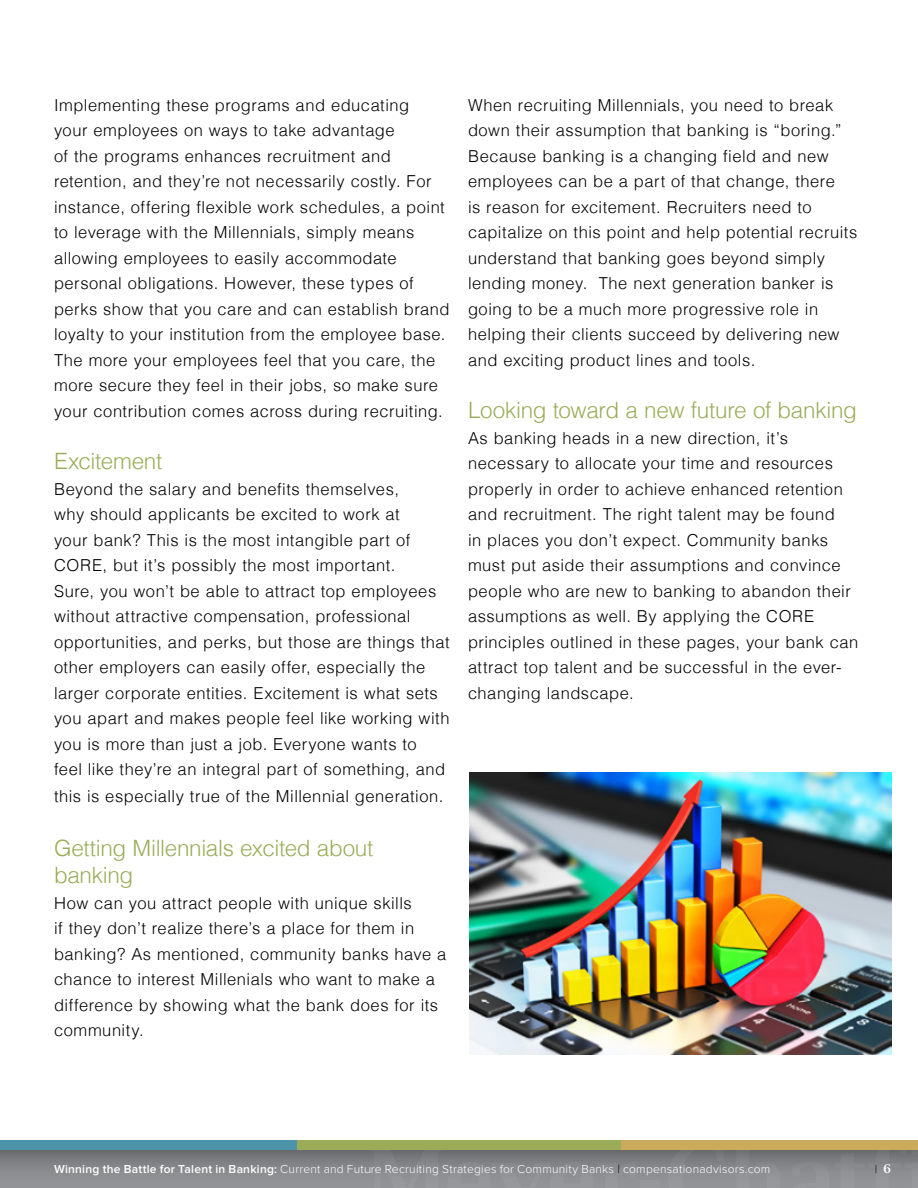
<style>
.page{position:relative;width:918px;height:1188px;background:#fff}
.page>*{position:absolute;margin:0;border:0;box-sizing:border-box;transform-origin:0 0}
.t1{font:300 22.5px/27px "Helvetica LT";letter-spacing:-.015em;color:#9aac58}
.t2{font:300 16.5px/25.5px "Helvetica LT";letter-spacing:.03em;color:#000}
.t3{font:300 12px "Proxima Nova";letter-spacing:.02em;color:#fff}
.t4{font:300 12px "Proxima Nova";color:#000}
.s1{font-weight:600}
.s2{color:#000101}
.s3{font-family:"Lucida Bright";font-weight:600;color:#fff}
</style>
<div class="page">
<div style="left:0;top:1148px;width:918px;height:40px;background:linear-gradient(to bottom,#6d6d6f,#979a9d)"></div>
<svg style="left:367px;top:1150px;width:551px;height:38px;background:#858789"></svg>
<div style="left:618px;top:1141px;width:300px;height:9px;background:#cbaa5b"></div>
<div style="left:294px;top:1141px;width:327px;height:9px;background:#9aac58"></div>
<div style="left:0;top:1141px;width:297px;height:9px;background:#4d93aa"></div>
<img style="left:470px;top:772px;width:422px;height:282px">
<p class="t2" style="left:54px;top:92px;width:397px">Implementing these programs and educating<br>your employees on ways to take advantage<br>of the programs enhances recruitment and retention, and they’re not necessarily costly. For instance, offering flexible work schedules, a point to leverage with the Millennials, simply means allowing employees to easily accommodate personal obligations. However, these types of perks show that you care and can establish brand loyalty to your institution from the employee base.<br>The more your employees feel that you care, the more secure they feel in their jobs, so make sure your contribution comes across during recruiting.</p>
<h1 class="t1" style="left:54px;top:448px;width:110px">Excitement</h1>
<p class="t2" style="left:54px;top:476px;width:397px">Beyond the salary and benefits themselves,<br>why should applicants be excited to work at<br>your bank? This is the most intangible part of CORE, but it’s possibly the most important.<br>Sure, you won’t be able to attract top employees without attractive compensation, professional opportunities, and perks, but those are things that other employers can easily offer, especially the larger corporate entities. Excitement is what sets you apart and makes people feel like working with you is more than just a job. Everyone wants to<br>feel like they’re an integral part of something, and</p>
<p class="t2" style="left:54px;top:784px;width:391px">this is especially true of the Millennial generation.</p>
<h1 class="t1" style="left:54px;top:835px;width:321px">Getting Millennials excited about banking</h1>
<p class="t2" style="left:54px;top:890px;width:394px">How can you attract people with unique skills<br>if they don’t realize there’s a place for them in banking? As mentioned, community banks have a chance to interest Millenials who want to make a difference by showing what the bank does for its community.</p>
<p class="t2" style="left:468px;top:92px;width:391px">When recruiting Millennials, you need to break down their assumption that banking is “boring.” Because banking is a changing field and new employees can be a part of that change, there<br>is reason for excitement. Recruiters need to capitalize on this point and help potential recruits understand that banking goes beyond simply lending money. The next generation banker is going to be a much more progressive role in helping their clients succeed by delivering new and exciting product lines and tools.</p>
<h1 class="t1" style="left:468px;top:397px;width:390px">Looking toward a new future of banking</h1>
<p class="t2" style="left:468px;top:425px;width:392px">As banking heads in a new direction, it’s necessary to allocate your time and resources properly in order to achieve enhanced retention and recruitment. The right talent may be found<br>in places you don’t expect. Community banks must put aside their assumptions and convince people who are new to banking to abandon their assumptions as well. By applying the CORE principles outlined in these pages, your bank can attract top talent and be successful in the ever&shy;changing landscape.</p>
<p class="t3" style="left:54px;top:1164px;width:718px"><span class="s1">Winning the Battle for Talent in Banking:</span> Current and Future Recruiting Strategies for Community Banks <span class="s2">|</span> compensationadvisors.com</p>
<p class="t4" style="left:875px;top:1164px;width:18px">| <span class="s3">6</span></p>
</div>
